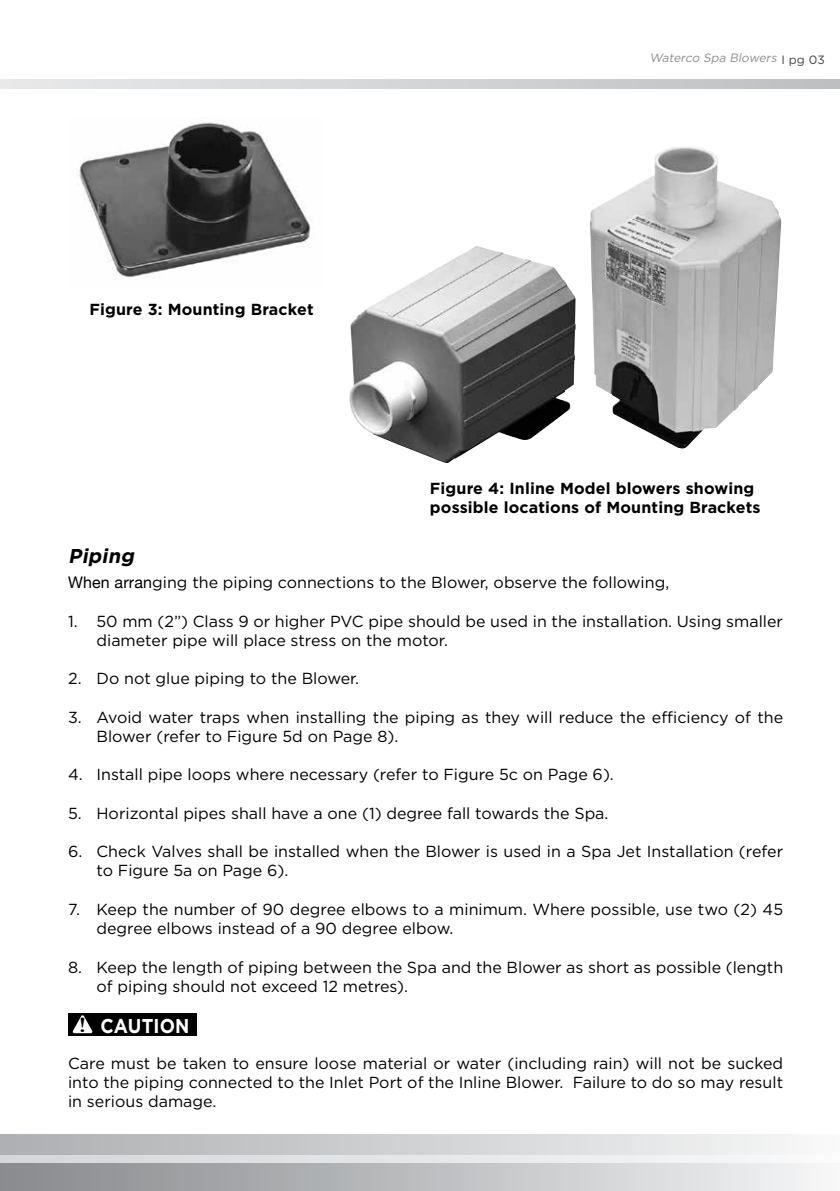
<style>
.page{position:relative;width:840px;height:1191px;background:#fff}
.page>*{position:absolute;margin:0;border:0;box-sizing:border-box;transform-origin:0 0}
.t1{font:700 20px "Gotham HTF";letter-spacing:.01em;color:#fff;scale:.9 1}
.t2{font:italic 700 20px "Gotham HTF";color:#000}
.t3{font:16px/19.2px "Gotham HTF";color:#000}
.t4{font:700 16px/19.2px "Gotham HTF";letter-spacing:.01em;color:#000}
.t5{font:italic 12px "Gotham HTF";color:#8a8c8e}
.s1{font-style:normal;color:#414042}
.s2{font-family:"Helvetica Neue"}
</style>
<div class="page">
<div style="left:0;top:1162px;width:839px;height:29px;background:linear-gradient(to right,#86888b,#f4f5f6)"></div>
<svg style="left:0;top:1154px;width:790px;height:8px"></svg>
<div style="left:0;top:1134px;width:839px;height:20px;background:linear-gradient(to right,#acaeb1,#f8f8f8)"></div>
<svg style="left:0;top:79px;width:839px;height:10px"></svg>
<div style="left:68px;top:1012px;width:129px;height:23px;background:#000"></div>
<img style="left:590px;top:147px;width:191px;height:302px">
<img style="left:349px;top:246px;width:226px;height:217px">
<img style="left:79px;top:122px;width:232px;height:156px">
<svg style="left:70px;top:1012px;width:26px;height:22px"></svg>
<p class="t4" style="left:89px;top:299px;width:226px">Figure 3: Mounting Bracket</p>
<p class="t5" style="left:649px;top:51px;width:177px">Waterco Spa Blowers <span class="s1">I p g 0 3</span></p>
<p class="t4" style="left:429px;top:478px;width:332px">Figure 4: Inline Model blowers showing possible locations of Mounting Brackets</p>
<p class="t2" style="left:68px;top:545px;width:71px">Piping</p>
<p class="t3" style="left:68px;top:573px;width:602px"><span class="s2">When arran</span>ging the piping connections to the Blower, observe the following,</p>
<p class="t3" style="left:96px;top:611px;width:687px;text-indent:-28px">1. 50 mm (2”) Class 9 or higher PVC pipe should be used in the installation. Using smaller diameter pipe will place stress on the motor.</p>
<p class="t3" style="left:68px;top:669px;width:292px">2. Do not glue piping to the Blower.</p>
<p class="t3" style="left:96px;top:707px;width:687px;text-indent:-28px">3. Avoid water traps when installing the piping as they will reduce the efficiency of the<br>Blower (refer to Figure 5d on Page 8).</p>
<p class="t3" style="left:68px;top:765px;width:547px">4. Install pipe loops where necessary (refer to Figure 5c on Page 6).</p>
<p class="t3" style="left:68px;top:803px;width:541px">5. Horizontal pipes shall have a one (1) degree fall towards the Spa.</p>
<p class="t3" style="left:96px;top:841px;width:687px;text-indent:-28px">6. Check Valves shall be installed when the Blower is used in a Spa Jet Installation (refer to Figure 5a on Page 6).</p>
<p class="t3" style="left:96px;top:899px;width:687px;text-indent:-28px">7. Keep the number of 90 degree elbows to a minimum. Where possible, use two (2) 45 degree elbows instead of a 90 degree elbow.</p>
<p class="t3" style="left:96px;top:957px;width:688px;text-indent:-28px">8. Keep the length of piping between the Spa and the Blower as short as possible (length of piping should not exceed 12 metres).</p>
<p class="t1" style="left:100px;top:1014px;width:100px">CAUTION</p>
<p class="t3" style="left:68px;top:1053px;width:716px;text-align:justify">Care must be taken to ensure loose material or water (including rain) will not be sucked into the piping connected to the Inlet Port of the Inline Blower. Failure to do so may result in serious damage.</p>
</div>
